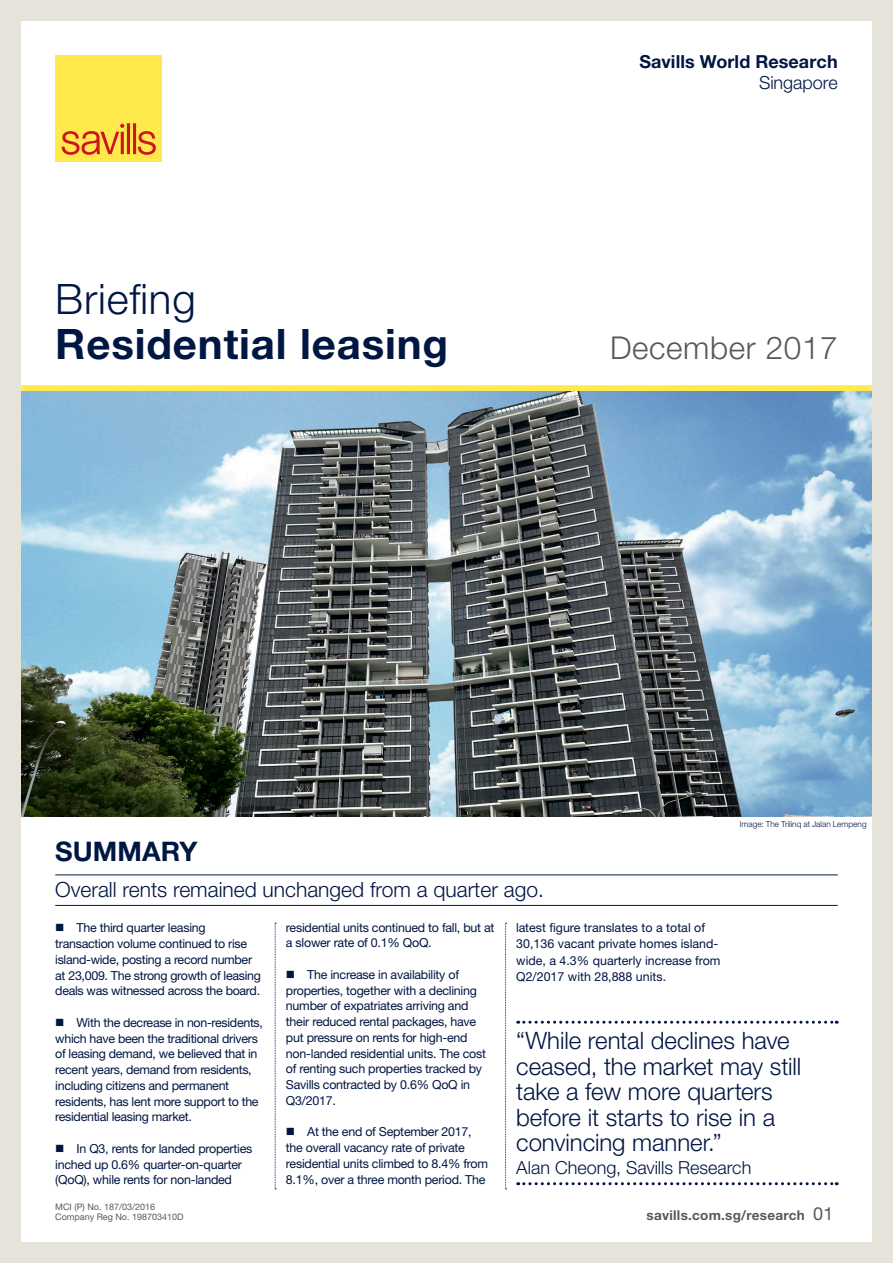
<style>
.page{position:relative;width:893px;height:1263px;background:#e6e3da}
.page>*{position:absolute;margin:0;border:0;box-sizing:border-box;transform-origin:0 0}
.t1{font:700 42px "Helvetica Neue LT Std";letter-spacing:.02em;color:#001643}
.t2{font:300 42px "Helvetica Neue LT Std";letter-spacing:.02em;color:#001643}
.t3{font:300 31.5px "Helvetica Neue LT Std";letter-spacing:.02em;color:#57585a}
.H_BoxoutHeadline{font:700 27px "Helvetica Neue LT Std";letter-spacing:.005em;color:#001643}
.H_Quote{font:300 24px/25.5px "Helvetica Neue LT Std";letter-spacing:-.005em;color:#001643}
.H_BoxoutStrap{font:300 21px "Helvetica Neue LT Std";color:#001643}
.H_Quote-2{font:300 18px "Helvetica Neue LT Std";color:#001643}
.t4{font:700 18px "Helvetica Neue LT Std";letter-spacing:.005em;color:#001643}
.t5{font:700 13.5px "Helvetica Neue LT Std";letter-spacing:.02em;color:#57585a}
.H_Body{font:12.45px/15.8px "Helvetica Neue LT Std";letter-spacing:-.02em;color:#001643}
.H_Body-2{font:12.45px/16.5px "Helvetica Neue LT Std";color:#001643}
.t6{font:9px "Helvetica Neue LT Std";color:#57585a}
.Source{font:300 8.25px "Helvetica Neue LT Std";letter-spacing:.005em;color:#001643}
.s1{font-weight:400;font-size:18px}
</style>
<div class="page">
<div style="left:21px;top:21px;width:851px;height:1221px;background:#fff"></div>
<div style="left:55px;top:55px;width:107px;height:107px;background:#ffe94d"></div>
<svg style="left:62px;top:123px;width:94px;height:32px"></svg>
<div style="left:21px;top:385px;width:851px;height:6px;background:#ffe94d"></div>
<hr style="left:55px;top:874px;width:783px;height:1px;background:#001643">
<hr style="left:55px;top:905px;width:783px;height:1px;background:#001643">
<svg style="left:275px;top:923px;width:1px;height:266px"></svg>
<svg style="left:505px;top:923px;width:2px;height:266px"></svg>
<img style="left:21px;top:391px;width:851px;height:425px">
<svg style="left:518px;top:1021px;width:319px;height:3px"></svg>
<svg style="left:518px;top:1182px;width:319px;height:3px"></svg>
<p class="t4" style="left:639px;top:51px;width:200px">Savills World Research</p>
<p class="H_Quote-2" style="left:759px;top:72px;width:80px">Singapore</p>
<p class="t2" style="left:55px;top:274px;width:142px">Briefing</p>
<p class="t1" style="left:55px;top:318px;width:394px">Residential leasing</p>
<p class="t3" style="left:610px;top:329px;width:229px">December 2017</p>
<p class="Source" style="left:740px;top:819px;width:128px">Image: The Trilinq at Jalan Lempeng</p>
<p class="H_BoxoutHeadline" style="left:55px;top:835px;width:144px">SUMMARY</p>
<p class="H_BoxoutStrap" style="left:55px;top:876px;width:490px">Overall rents remained unchanged from a quarter ago.</p>
<p class="H_Body" style="left:55px;top:920px;width:207px">■ The third quarter leasing transaction volume continued to rise island-wide, posting a record number at 23,009. The strong growth of leasing deals was witnessed across the board.</p>
<p class="H_Body" style="left:55px;top:1014px;width:209px">■ With the decrease in non-residents, which have been the traditional drivers of leasing demand, we believed that in recent years, demand from residents, including citizens and permanent residents, has lent more support to the residential leasing market.</p>
<p class="H_Body" style="left:55px;top:1140px;width:199px">■ In Q3, rents for landed properties inched up 0.6% quarter-on-quarter (QoQ), while rents for non-landed</p>
<p class="H_Body" style="left:286px;top:919px;width:210px">residential units continued to fall, but at a slower rate of 0.1% QoQ.</p>
<p class="H_Body" style="left:286px;top:966px;width:201px">■ The increase in availability of properties, together with a declining number of expatriates arriving and their reduced rental packages, have put pressure on rents for high-end non-landed residential units. The cost of renting such properties tracked by Savills contracted by 0.6% QoQ in Q3/2017.</p>
<p class="H_Body" style="left:286px;top:1124px;width:204px">■ At the end of September 2017, the overall vacancy rate of private residential units climbed to 8.4% from 8.1%, over a three month period. The</p>
<p class="H_Body-2" style="left:516px;top:919px;width:206px">latest figure translates to a total of 30,136 vacant private homes island&shy;wide, a 4.3% quarterly increase from Q2/2017 with 28,888 units.</p>
<p class="H_Quote" style="left:516px;top:1027px;width:286px">“While rental declines have ceased, the market may still take a few more quarters before it starts to rise in a convincing manner.”</p>
<p class="H_Quote-2" style="left:516px;top:1156px;width:237px">Alan Cheong, Savills Research</p>
<p class="t6" style="left:55px;top:1201px;width:101px">MCI (P) No. 187/03/2016</p>
<p class="t6" style="left:55px;top:1212px;width:130px">Company Reg No. 198703410D</p>
<p class="t5" style="left:647px;top:1207px;width:188px">savills.com.sg/research <span class="s1">01</span></p>
</div>
